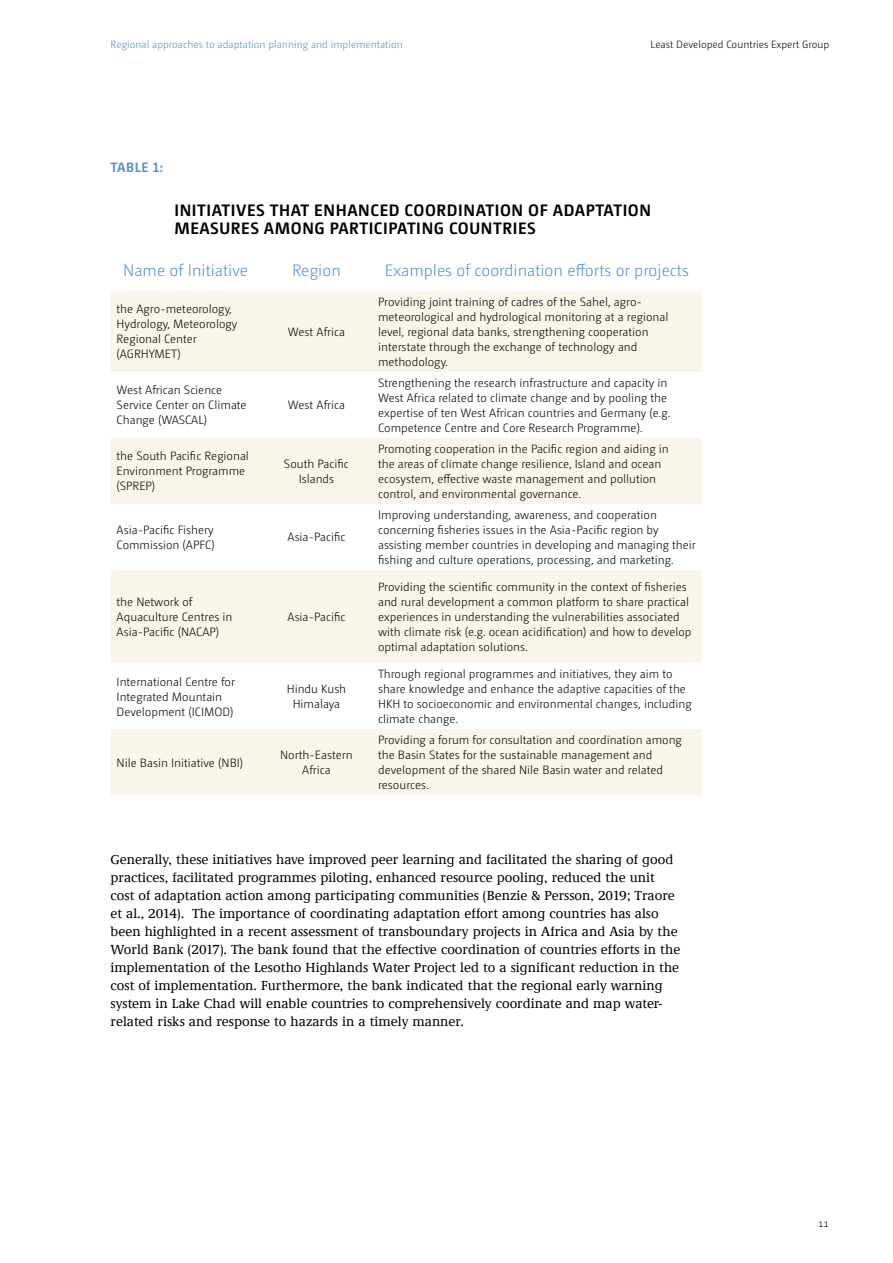
<style>
.page{position:relative;width:893px;height:1263px;background:#fff}
.page>*{position:absolute;margin:0;border:0;box-sizing:border-box;transform-origin:0 0}
.t1{font:700 16.5px/18px "Camingo Dos Pro";letter-spacing:.035em;color:#000}
.t2{font:300 16.5px "Camingo Dos Pro";color:#5491ce}
.t3{font:500 13.5px/18px "Demos LT";color:#000}
.t4{font:700 13.5px "Camingo Dos Pro";letter-spacing:.035em;color:#5491ce}
.t5{font:300 12px/15px "Camingo Dos Pro";color:#000}
.t6{font:300 10.5px "Camingo Dos Pro";color:#5491ce}
.t7{font:300 10.5px "Camingo Dos Pro";color:#000}
</style>
<div class="page">
<svg style="left:111px;top:291px;width:591px;height:504px;fill:#faf5ea"></svg>
<p class="t6" style="left:111px;top:39px;width:294px">Regional approaches to adaptation planning and implementation</p>
<p class="t7" style="left:650px;top:39px;width:180px">Least Developed Countries Expert Group</p>
<p class="t4" style="left:111px;top:159px;width:54px">TABLE 1:</p>
<h1 class="t1" style="left:174px;top:201px;width:478px">INITIATIVES THAT ENHANCED COORDINATION OF ADAPTATION<br>MEASURES AMONG PARTICIPATING COUNTRIES</h1>
<h1 class="t2" style="left:123px;top:261px;width:127px">Name of Initiative</h1>
<h1 class="t2" style="left:292px;top:261px;width:50px">Region</h1>
<h1 class="t2" style="left:385px;top:261px;width:305px">Examples of coordination efforts or projects</h1>
<p class="t5" style="left:117px;top:302px;width:122px">the Agro-meteorology,<br>Hydrology, Meteorology<br>Regional Center (AGRHYMET)</p>
<p class="t5" style="left:378px;top:294px;width:292px">Providing joint training of cadres of the Sahel, agro&shy;meteorological and hydrological monitoring at a regional level, regional data banks, strengthening cooperation interstate through the exchange of technology and methodology.</p>
<p class="t5" style="left:288px;top:324px;width:59px">West Africa</p>
<p class="t5" style="left:117px;top:383px;width:132px">West African Science<br>Service Center on Climate<br>Change (WASCAL)</p>
<p class="t5" style="left:288px;top:398px;width:59px">West Africa</p>
<p class="t5" style="left:117px;top:449px;width:134px">the South Pacific Regional<br>Environment Programme (SPREP)</p>
<p class="t5" style="left:284px;top:456px;width:66px;text-align:center">South Pacific<br>Islands</p>
<p class="t5" style="left:117px;top:522px;width:100px">Asia-Pacific Fishery<br>Commission (APFC)</p>
<p class="t5" style="left:287px;top:530px;width:59px">Asia-Pacific</p>
<p class="t5" style="left:117px;top:594px;width:117px">the Network of<br>Aquaculture Centres in<br>Asia-Pacific (NACAP)</p>
<p class="t5" style="left:287px;top:609px;width:59px">Asia-Pacific</p>
<p class="t5" style="left:117px;top:674px;width:120px">International Centre for<br>Integrated Mountain<br>Development (ICIMOD)</p>
<p class="t5" style="left:287px;top:681px;width:61px;text-align:center">Hindu Kush<br>Himalaya</p>
<p class="t5" style="left:117px;top:755px;width:128px">Nile Basin Initiative (NBI)</p>
<p class="t5" style="left:280px;top:747px;width:74px;text-align:center">North-Eastern<br>Africa</p>
<p class="t5" style="left:378px;top:375px;width:294px">Strengthening the research infrastructure and capacity in West Africa related to climate change and by pooling the expertise of ten West African countries and Germany (e.g.<br>Competence Centre and Core Research Programme).</p>
<p class="t5" style="left:378px;top:441px;width:292px">Promoting cooperation in the Pacific region and aiding in the areas of climate change resilience, Island and ocean ecosystem, effective waste management and pollution control, and environmental governance.</p>
<p class="t5" style="left:378px;top:507px;width:319px">Improving understanding, awareness, and cooperation concerning fisheries issues in the Asia-Pacific region by assisting member countries in developing and managing their fishing and culture operations, processing, and marketing.</p>
<p class="t5" style="left:378px;top:579px;width:315px">Providing the scientific community in the context of fisheries and rural development a common platform to share practical experiences in understanding the vulnerabilities associated with climate risk (e.g. ocean acidification) and how to develop optimal adaptation solutions.</p>
<p class="t5" style="left:378px;top:666px;width:315px">Through regional programmes and initiatives, they aim to share knowledge and enhance the adaptive capacities of the HKH to socioeconomic and environmental changes, including climate change.</p>
<p class="t5" style="left:378px;top:732px;width:305px">Providing a forum for consultation and coordination among the Basin States for the sustainable management and development of the shared Nile Basin water and related resources.</p>
<p class="t3" style="left:111px;top:851px;width:571px">Generally, these initiatives have improved peer learning and facilitated the sharing of good practices, facilitated programmes piloting, enhanced resource pooling, reduced the unit cost of adaptation action among participating communities (Benzie &amp; Persson, 2019; Traore et al., 2014). The importance of coordinating adaptation effort among countries has also been highlighted in a recent assessment of transboundary projects in Africa and Asia by the World Bank (2017). The bank found that the effective coordination of countries efforts in the implementation of the Lesotho Highlands Water Project led to a significant reduction in the cost of implementation. Furthermore, the bank indicated that the regional early warning system in Lake Chad will enable countries to comprehensively coordinate and map water&shy;related risks and response to hazards in a timely manner.</p>
<p class="t7" style="left:818px;top:1217px;width:13px">11</p>
</div>
